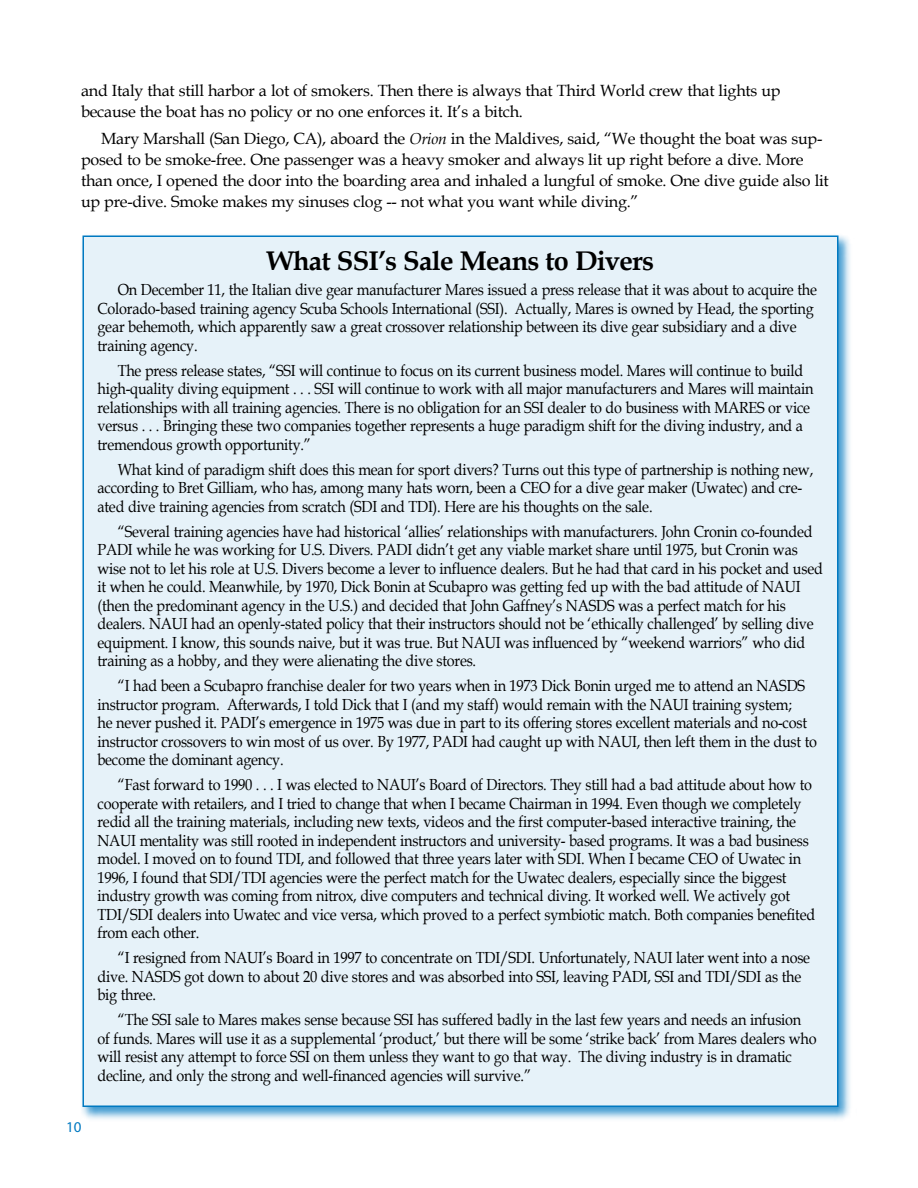
<style>
.page{position:relative;width:918px;height:1188px;background:#fff}
.page>*{position:absolute;margin:0;border:0;box-sizing:border-box;transform-origin:0 0}
.t1{font:700 27px "Book Antiqua";letter-spacing:-.025em;color:#000}
.t2{font:16.2px/21px "Book Antiqua";letter-spacing:-.015em;color:#000}
.t3{font:16.05px/18.5px "Book Antiqua";letter-spacing:-.015em;color:#000;scale:.9 1}
.t4{font:15px "Myriad Pro";color:#0079c1}
.s1{font-style:italic;font-size:15.75px}
</style>
<div class="page">
<div style="left:80px;top:233px;width:779px;height:906px;background:#0079c1;opacity:.75"></div>
<div style="left:83px;top:236px;width:755px;height:870px;background:#e6f2f9"></div>
<p class="t2" style="left:81px;top:79px;width:701px">and Italy that still harbor a lot of smokers. Then there is always that Third World crew that lights up because the boat has no policy or no one enforces it. It’s a bitch.</p>
<p class="t2" style="left:81px;top:128px;width:749px;text-indent:20px">Mary Marshall (San Diego, CA), aboard the <span class="s1">Orion</span> in the Maldives, said, “We thought the boat was sup&shy;posed to be smoke-free. One passenger was a heavy smoker and always lit up right before a dive. More than once, I opened the door into the boarding area and inhaled a lungful of smoke. One dive guide also lit up pre-dive. Smoke makes my sinuses clog -- not what you want while diving.”</p>
<h1 class="t1" style="left:267px;top:243px;width:389px">What SSI’s Sale Means to Divers</h1>
<p class="t3" style="left:97px;top:280px;width:801px;text-indent:20px">On December 11, the Italian dive gear manufacturer Mares issued a press release that it was about to acquire the Colorado-based training agency Scuba Schools International (SSI). Actually, Mares is owned by Head, the sporting gear behemoth, which apparently saw a great crossover relationship between its dive gear subsidiary and a dive training agency.</p>
<p class="t3" style="left:97px;top:361px;width:797px;text-indent:20px">The press release states, “SSI will continue to focus on its current business model. Mares will continue to build high-quality diving equipment . . . SSI will continue to work with all major manufacturers and Mares will maintain relationships with all training agencies. There is no obligation for an SSI dealer to do business with MARES or vice versus . . . Bringing these two companies together represents a huge paradigm shift for the diving industry, and a tremendous growth opportunity.”</p>
<p class="t3" style="left:97px;top:460px;width:797px;text-indent:20px">What kind of paradigm shift does this mean for sport divers? Turns out this type of partnership is nothing new, according to Bret Gilliam, who has, among many hats worn, been a CEO for a dive gear maker (Uwatec) and cre&shy;ated dive training agencies from scratch (SDI and TDI). Here are his thoughts on the sale.</p>
<p class="t3" style="left:97px;top:522px;width:807px;text-indent:20px">“Several training agencies have had historical ‘allies’ relationships with manufacturers. John Cronin co-founded PADI while he was working for U.S. Divers. PADI didn’t get any viable market share until 1975, but Cronin was wise not to let his role at U.S. Divers become a lever to influence dealers. But he had that card in his pocket and used it when he could. Meanwhile, by 1970, Dick Bonin at Scubapro was getting fed up with the bad attitude of NAUI (then the predominant agency in the U.S.) and decided that John Gaffney’s NASDS was a perfect match for his dealers. NAUI had an openly-stated policy that their instructors should not be ‘ethically challenged’ by selling dive equipment. I know, this sounds naive, but it was true. But NAUI was influenced by “weekend warriors” who did training as a hobby, and they were alienating the dive stores.</p>
<p class="t3" style="left:97px;top:676px;width:801px;text-indent:20px">“I had been a Scubapro franchise dealer for two years when in 1973 Dick Bonin urged me to attend an NASDS instructor program. Afterwards, I told Dick that I (and my staff) would remain with the NAUI training system;<br>he never pushed it. PADI’s emergence in 1975 was due in part to its offering stores excellent materials and no-cost instructor crossovers to win most of us over. By 1977, PADI had caught up with NAUI, then left them in the dust to become the dominant agency.</p>
<p class="t3" style="left:97px;top:775px;width:799px;text-indent:20px">“Fast forward to 1990 . . . I was elected to NAUI’s Board of Directors. They still had a bad attitude about how to cooperate with retailers, and I tried to change that when I became Chairman in 1994. Even though we completely redid all the training materials, including new texts, videos and the first computer-based interactive training, the NAUI mentality was still rooted in independent instructors and university- based programs. It was a bad business model. I moved on to found TDI, and followed that three years later with SDI. When I became CEO of Uwatec in 1996, I found that SDI/TDI agencies were the perfect match for the Uwatec dealers, especially since the biggest industry growth was coming from nitrox, dive computers and technical diving. It worked well. We actively got TDI/SDI dealers into Uwatec and vice versa, which proved to a perfect symbiotic match. Both companies benefited from each other.</p>
<p class="t3" style="left:97px;top:948px;width:793px;text-indent:20px">“I resigned from NAUI’s Board in 1997 to concentrate on TDI/SDI. Unfortunately, NAUI later went into a nose dive. NASDS got down to about 20 dive stores and was absorbed into SSI, leaving PADI, SSI and TDI/SDI as the big three.</p>
<p class="t3" style="left:97px;top:1010px;width:801px;text-indent:20px">“The SSI sale to Mares makes sense because SSI has suffered badly in the last few years and needs an infusion of funds. Mares will use it as a supplemental ‘product,’ but there will be some ‘strike back’ from Mares dealers who will resist any attempt to force SSI on them unless they want to go that way. The diving industry is in dramatic decline, and only the strong and well-financed agencies will survive.”</p>
<p class="t4" style="left:66px;top:1118px;width:17px">10</p>
</div>
